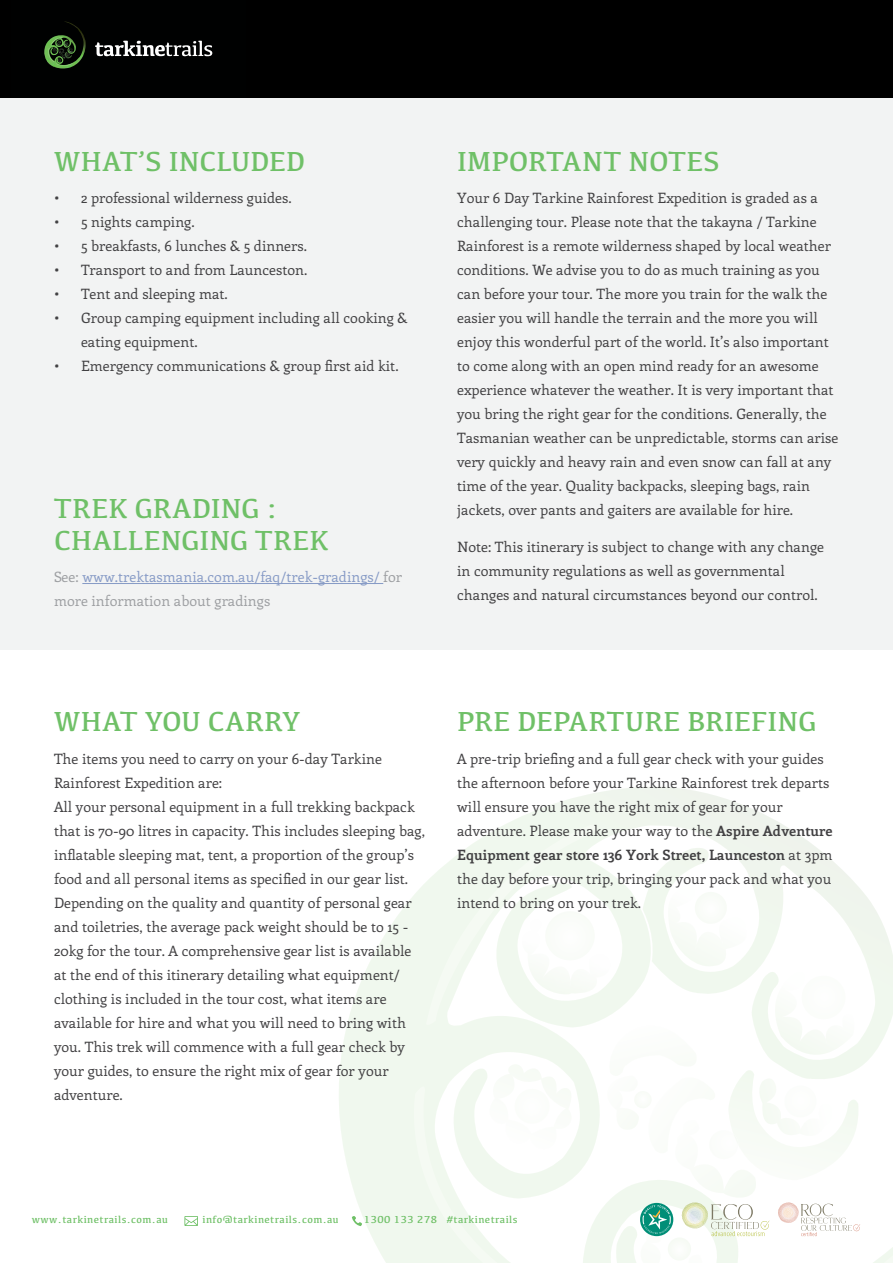
<style>
.page{position:relative;width:893px;height:1263px;background:#fff}
.page>*{position:absolute;margin:0;border:0;box-sizing:border-box;transform-origin:0 0}
.t1{font:28.5px/31.5px "Kefa";letter-spacing:.01em;color:#6fc067}
.t2{font:14.25px/24px "Enriqueta";color:#414042}
.t3{font:14.25px/24px "Enriqueta";color:#879bc6}
.t4{font:10.5px "Kefa";letter-spacing:.04em;color:#6fc067}
.s1{color:#9d9fa2}
.s2{font-weight:700}
</style>
<div class="page">
<svg style="left:430px;top:787px;width:427px;height:476px"></svg>
<svg style="left:388px;top:1064px;width:203px;height:199px"></svg>
<svg style="left:426px;top:824px;width:171px;height:203px"></svg>
<img style="left:521px;top:919px;width:86px;height:76px">
<div style="left:0;top:0;width:893px;height:98px;background:#000"></div>
<svg style="left:95px;top:41px;width:117px;height:15px"></svg>
<img style="left:53px;top:28px;width:31px;height:37px">
<svg style="left:45px;top:37px;width:28px;height:31px"></svg>
<svg style="left:352px;top:1216px;width:10px;height:10px"></svg>
<svg style="left:184px;top:1216px;width:14px;height:10px"></svg>
<svg style="left:607px;top:885px;width:286px;height:378px"></svg>
<div style="left:0;top:98px;width:893px;height:551px;background:#f2f3f3"></div>
<hr style="left:82px;top:583px;width:301px;height:1px;background:#879bc6">
<h1 class="t1" style="left:54px;top:145px;width:253px">WHAT’S INCLUDED</h1>
<p class="t2" style="left:54px;top:186px;width:239px">• 2 professional wilderness guides.</p>
<p class="t2" style="left:54px;top:209px;width:142px">• 5 nights camping.</p>
<p class="t2" style="left:54px;top:233px;width:254px">• 5 breakfasts, 6 lunches &amp; 5 dinners.</p>
<p class="t2" style="left:54px;top:257px;width:255px">• Transport to and from Launceston.</p>
<p class="t2" style="left:54px;top:281px;width:175px">• Tent and sleeping mat.</p>
<p class="t2" style="left:81px;top:305px;width:328px;text-indent:-27px">• Group camping equipment including all cooking &amp; eating equipment.</p>
<p class="t2" style="left:54px;top:353px;width:346px">• Emergency communications &amp; group first aid kit.</p>
<h1 class="t1" style="left:54px;top:492px;width:276px">TREK GRADING :<br>CHALLENGING TREK</h1>
<p class="t3" style="left:54px;top:565px;width:350px"><span class="s1">See:</span> www.trektasmania.com.au/faq/trek-gradings/ <span class="s1">for more information about gradings</span></p>
<h1 class="t1" style="left:457px;top:145px;width:264px">IMPORTANT NOTES</h1>
<p class="t2" style="left:457px;top:186px;width:383px">Your 6 Day Tarkine Rainforest Expedition is graded as a challenging tour. Please note that the takayna / Tarkine Rainforest is a remote wilderness shaped by local weather conditions. We advise you to do as much training as you can before your tour. The more you train for the walk the easier you will handle the terrain and the more you will enjoy this wonderful part of the world. It’s also important to come along with an open mind ready for an awesome experience whatever the weather. It is very important that you bring the right gear for the conditions. Generally, the Tasmanian weather can be unpredictable, storms can arise very quickly and heavy rain and even snow can fall at any time of the year. Quality backpacks, sleeping bags, rain jackets, over pants and gaiters are available for hire.</p>
<p class="t2" style="left:457px;top:534px;width:368px">Note: This itinerary is subject to change with any change in community regulations as well as governmental changes and natural circumstances beyond our control.</p>
<h1 class="t1" style="left:54px;top:705px;width:248px">WHAT YOU CARRY</h1>
<p class="t2" style="left:54px;top:746px;width:372px">The items you need to carry on your 6-day Tarkine Rainforest Expedition are:<br>All your personal equipment in a full trekking backpack that is 70-90 litres in capacity. This includes sleeping bag, inflatable sleeping mat, tent, a proportion of the group’s food and all personal items as specified in our gear list.<br>Depending on the quality and quantity of personal gear and toiletries, the average pack weight should be to 15 - 20kg for the tour. A comprehensive gear list is available at the end of this itinerary detailing what equipment/ clothing is included in the tour cost, what items are available for hire and what you will need to bring with you. This trek will commence with a full gear check by your guides, to ensure the right mix of gear for your adventure.</p>
<h1 class="t1" style="left:457px;top:705px;width:360px">PRE DEPARTURE BRIEFING</h1>
<p class="t2" style="left:457px;top:746px;width:377px">A pre-trip briefing and a full gear check with your guides the afternoon before your Tarkine Rainforest trek departs will ensure you have the right mix of gear for your adventure. Please make your way to the <span class="s2">Aspire Adventure Equipment gear store 136 York Street, Launceston</span> at 3pm the day before your trip, bringing your pack and what you intend to bring on your trek.</p>
<p class="t4" style="left:32px;top:1213px;width:138px">www.tarkinetrails.com.au</p>
<p class="t4" style="left:202px;top:1213px;width:138px">info@tarkinetrails.com.au</p>
<p class="t4" style="left:364px;top:1213px;width:155px">1300 133 278 #tarkinetrails</p>
</div>
